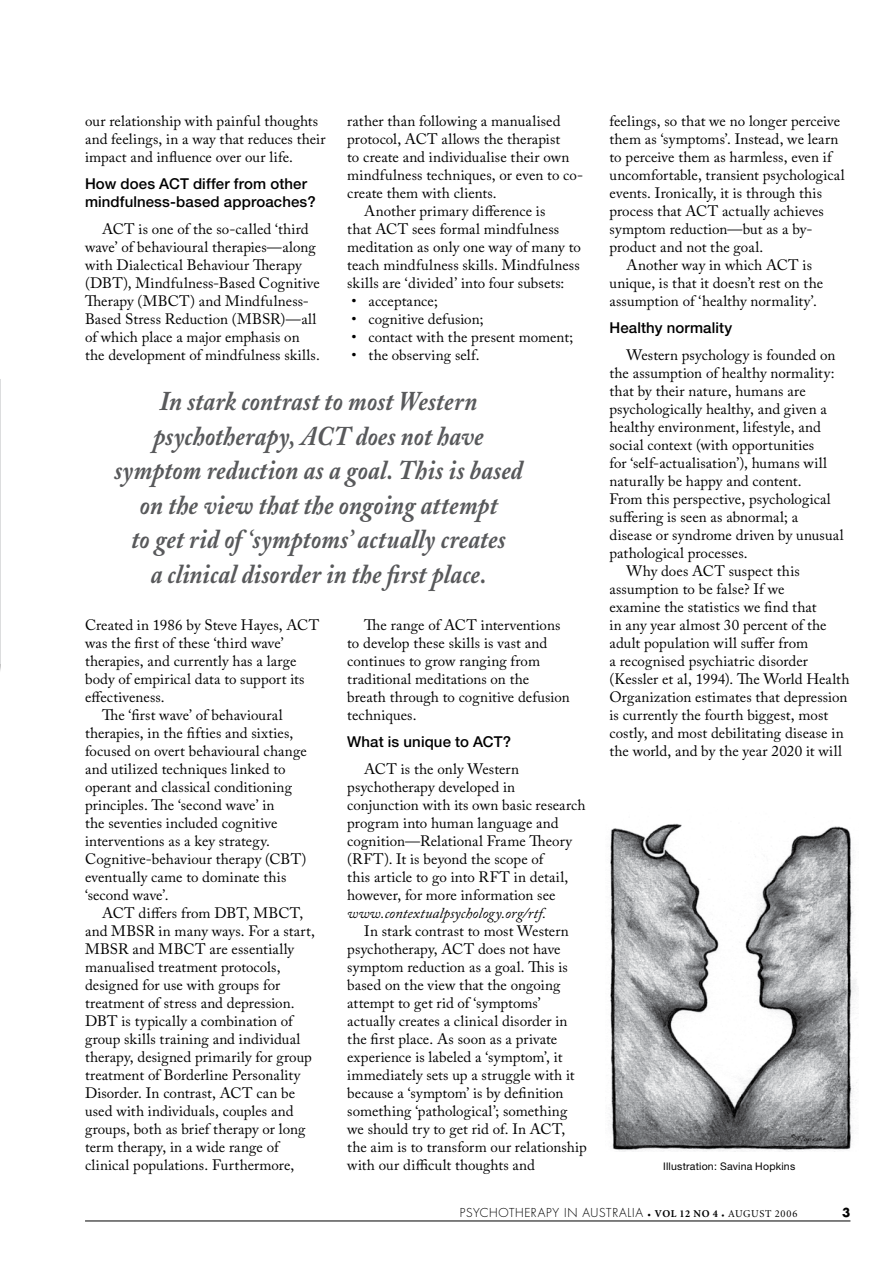
<style>
.page{position:relative;width:893px;height:1263px;background:#fff}
.page>*{position:absolute;margin:0;border:0;box-sizing:border-box;transform-origin:0 0}
.t1{font:italic 700 27px/34.5px "Adobe Caslon";letter-spacing:.01em;color:#58595b;text-align:center;scale:.9 1}
.t2{font:15px/18px "Adobe Caslon Pro";letter-spacing:.005em;color:#000}
.t3{font:500 15px/18px "Helvetica Neue";letter-spacing:.005em;color:#000}
.t4{font:italic 15px "Adobe Caslon Pro";letter-spacing:.005em;color:#000}
.t5{font:300 12px "Futura";letter-spacing:.06em;color:#000}
.t6{font:10.5px "Helvetica Neue";letter-spacing:.02em;color:#000}
.s1{font-family:"Minion";font-weight:400}
.s2{font-family:"Minion";font-weight:700;font-size:10.5px}
.s3{font-family:"Minion";font-weight:400;font-size:10.5px}
</style>
<div class="page">
<hr style="left:85px;top:1221px;width:765px;height:1px;background:#000">
<hr style="left:0;top:379px;width:2px;height:285px;background:#dcddde">
<img style="left:609px;top:823px;width:248px;height:329px">
<p class="t2" style="left:85px;top:112px;width:242px">our relationship with painful thoughts and feelings, in a way that reduces their impact and influence over our life.</p>
<p class="t3" style="left:85px;top:174px;width:232px">How does ACT differ from other mindfulness-based approaches?</p>
<p class="t2" style="left:85px;top:220px;width:236px;text-indent:17px">ACT is one of the so-called ‘third wave’ of behavioural therapies—along with Dialectical Behaviour Therapy (DBT), Mindfulness-Based Cognitive Therapy (MBCT) and Mindfulness-Based Stress Reduction (MBSR)—all of which place a major emphasis on the development of mindfulness skills.</p>
<p class="t2" style="left:347px;top:112px;width:215px">rather than following a manualised</p>
<p class="t2" style="left:347px;top:130px;width:214px">protocol, ACT allows the therapist</p>
<p class="t2" style="left:347px;top:148px;width:224px">to create and individualise their own</p>
<p class="t2" style="left:347px;top:166px;width:237px">mindfulness techniques, or even to co-</p>
<p class="t2" style="left:347px;top:184px;width:151px">create them with clients.</p>
<p class="t2" style="left:364px;top:202px;width:183px">Another primary difference is</p>
<p class="t2" style="left:347px;top:220px;width:213px">that ACT sees formal mindfulness</p>
<p class="t2" style="left:347px;top:238px;width:235px">meditation as only one way of many to</p>
<p class="t2" style="left:347px;top:256px;width:234px">teach mindfulness skills. Mindfulness</p>
<p class="t2" style="left:347px;top:274px;width:219px">skills are ‘divided’ into four subsets:</p>
<p class="t2" style="left:369px;top:292px;width:71px">acceptance;</p>
<p class="t2" style="left:369px;top:310px;width:117px">cognitive defusion;</p>
<p class="t2" style="left:369px;top:328px;width:206px">contact with the present moment;</p>
<p class="t2" style="left:369px;top:346px;width:113px">the observing self.</p>
<p class="t2" style="left:351px;top:292px;width:7px;text-align:justify">• • • •</p>
<h1 class="t1" style="left:114px;top:385px;width:455px">In stark contrast to most Western psychotherapy, ACT does not have symptom reduction as a goal. This is based on the view that the ongoing attempt<br>to get rid of ‘symptoms’ actually creates<br>a clinical disorder in the first place.</h1>
<p class="t2" style="left:85px;top:616px;width:236px">Created in 1986 by Steve Hayes, ACT</p>
<p class="t2" style="left:85px;top:634px;width:200px">was the first of these ‘third wave’</p>
<p class="t2" style="left:85px;top:652px;width:213px">therapies, and currently has a large</p>
<p class="t2" style="left:85px;top:670px;width:221px">body of empirical data to support its</p>
<p class="t2" style="left:85px;top:688px;width:81px">effectiveness.</p>
<p class="t2" style="left:102px;top:706px;width:182px">The ‘first wave’ of behavioural</p>
<p class="t2" style="left:85px;top:724px;width:210px">therapies, in the fifties and sixties,</p>
<p class="t2" style="left:85px;top:742px;width:223px">focused on overt behavioural change</p>
<p class="t2" style="left:85px;top:760px;width:202px">and utilized techniques linked to</p>
<p class="t2" style="left:85px;top:778px;width:208px">operant and classical conditioning</p>
<p class="t2" style="left:85px;top:796px;width:191px">principles. The ‘second wave’ in</p>
<p class="t2" style="left:85px;top:814px;width:194px">the seventies included cognitive</p>
<p class="t2" style="left:85px;top:832px;width:186px">interventions as a key strategy.</p>
<p class="t2" style="left:85px;top:850px;width:223px">Cognitive-behaviour therapy (CBT)</p>
<p class="t2" style="left:85px;top:868px;width:203px">eventually came to dominate this</p>
<p class="t2" style="left:85px;top:886px;width:85px">‘second wave’.</p>
<p class="t2" style="left:102px;top:904px;width:203px">ACT differs from DBT, MBCT,</p>
<p class="t2" style="left:85px;top:922px;width:231px">and MBSR in many ways. For a start,</p>
<p class="t2" style="left:85px;top:940px;width:211px">MBSR and MBCT are essentially</p>
<p class="t2" style="left:85px;top:958px;width:197px">manualised treatment protocols,</p>
<p class="t2" style="left:85px;top:976px;width:197px">designed for use with groups for</p>
<p class="t2" style="left:85px;top:994px;width:211px">treatment of stress and depression.</p>
<p class="t2" style="left:85px;top:1012px;width:209px">DBT is typically a combination of</p>
<p class="t2" style="left:85px;top:1030px;width:217px">group skills training and individual</p>
<p class="t2" style="left:85px;top:1048px;width:228px">therapy, designed primarily for group</p>
<p class="t2" style="left:85px;top:1066px;width:217px">treatment of Borderline Personality</p>
<p class="t2" style="left:85px;top:1084px;width:212px">Disorder. In contrast, ACT can be</p>
<p class="t2" style="left:85px;top:1102px;width:210px">used with individuals, couples and</p>
<p class="t2" style="left:85px;top:1120px;width:222px">groups, both as brief therapy or long</p>
<p class="t2" style="left:85px;top:1138px;width:195px">term therapy, in a wide range of</p>
<p class="t2" style="left:85px;top:1156px;width:211px">clinical populations. Furthermore,</p>
<p class="t2" style="left:347px;top:616px;width:224px;text-indent:17px">The range of ACT interventions to develop these skills is vast and continues to grow ranging from traditional meditations on the breath through to cognitive defusion techniques.</p>
<p class="t3" style="left:347px;top:732px;width:165px">What is unique to ACT?</p>
<p class="t2" style="left:347px;top:760px;width:240px;text-indent:17px">ACT is the only Western psychotherapy developed in conjunction with its own basic research program into human language and cognition—Relational Frame Theory (RFT). It is beyond the scope of<br>this article to go into RFT in detail, however, for more information see</p>
<p class="t4" style="left:347px;top:904px;width:200px">www.contextualpsychology.org/rtf.</p>
<p class="t2" style="left:347px;top:922px;width:241px;text-indent:17px">In stark contrast to most Western psychotherapy, ACT does not have symptom reduction as a goal. This is based on the view that the ongoing attempt to get rid of ‘symptoms’ actually creates a clinical disorder in the first place. As soon as a private experience is labeled a ‘symptom’, it immediately sets up a struggle with it because a ‘symptom’ is by definition something ‘pathological’; something we should try to get rid of. In ACT, the aim is to transform our relationship with our difficult thoughts and</p>
<p class="t2" style="left:609px;top:112px;width:232px">feelings, so that we no longer perceive</p>
<p class="t2" style="left:609px;top:130px;width:230px">them as ‘symptoms’. Instead, we learn</p>
<p class="t2" style="left:609px;top:148px;width:224px">to perceive them as harmless, even if</p>
<p class="t2" style="left:609px;top:166px;width:237px">uncomfortable, transient psychological</p>
<p class="t2" style="left:609px;top:184px;width:214px">events. Ironically, it is through this</p>
<p class="t2" style="left:609px;top:202px;width:216px">process that ACT actually achieves</p>
<p class="t2" style="left:609px;top:220px;width:204px">symptom reduction—but as a by-</p>
<p class="t2" style="left:609px;top:238px;width:155px">product and not the goal.</p>
<p class="t2" style="left:626px;top:256px;width:187px">Another way in which ACT is</p>
<p class="t2" style="left:609px;top:274px;width:215px">unique, is that it doesn’t rest on the</p>
<p class="t2" style="left:609px;top:292px;width:209px">assumption of ‘healthy normality’.</p>
<p class="t3" style="left:609px;top:318px;width:124px">Healthy normality</p>
<p class="t2" style="left:626px;top:346px;width:210px">Western psychology is founded on</p>
<p class="t2" style="left:609px;top:364px;width:227px">the assumption of healthy normality:</p>
<p class="t2" style="left:609px;top:382px;width:198px">that by their nature, humans are</p>
<p class="t2" style="left:609px;top:400px;width:219px">psychologically healthy, and given a</p>
<p class="t2" style="left:609px;top:418px;width:213px">healthy environment, lifestyle, and</p>
<p class="t2" style="left:609px;top:436px;width:206px">social context (with opportunities</p>
<p class="t2" style="left:609px;top:454px;width:219px">for ‘self-actualisation’), humans will</p>
<p class="t2" style="left:609px;top:472px;width:194px">naturally be happy and content.</p>
<p class="t2" style="left:609px;top:490px;width:223px">From this perspective, psychological</p>
<p class="t2" style="left:609px;top:508px;width:190px">suffering is seen as abnormal; a</p>
<p class="t2" style="left:609px;top:526px;width:236px">disease or syndrome driven by unusual</p>
<p class="t2" style="left:609px;top:544px;width:140px">pathological processes.</p>
<p class="t2" style="left:626px;top:562px;width:175px">Why does ACT suspect this</p>
<p class="t2" style="left:609px;top:580px;width:176px">assumption to be false? If we</p>
<p class="t2" style="left:609px;top:598px;width:209px">examine the statistics we find that</p>
<p class="t2" style="left:609px;top:616px;width:219px">in any year almost 30 percent of the</p>
<p class="t2" style="left:609px;top:634px;width:200px">adult population will suffer from</p>
<p class="t2" style="left:609px;top:652px;width:200px">a recognised psychiatric disorder</p>
<p class="t2" style="left:609px;top:670px;width:241px">(Kessler et al, 1994). The World Health</p>
<p class="t2" style="left:609px;top:688px;width:239px">Organization estimates that depression</p>
<p class="t2" style="left:609px;top:706px;width:220px">is currently the fourth biggest, most</p>
<p class="t2" style="left:609px;top:724px;width:236px">costly, and most debilitating disease in</p>
<p class="t2" style="left:609px;top:742px;width:234px">the world, and by the year 2020 it will</p>
<p class="t6" style="left:663px;top:1160px;width:133px">Illustration: Savina Hopkins</p>
<p class="t5" style="left:460px;top:1205px;width:339px">PSYCHOTHERAPY IN AUSTRALIA <span class="s1">•</span> <span class="s2">VOL 12 NO 4</span> <sub>•</sub> <span class="s3">AUGUST 2006</span></p>
</div>
